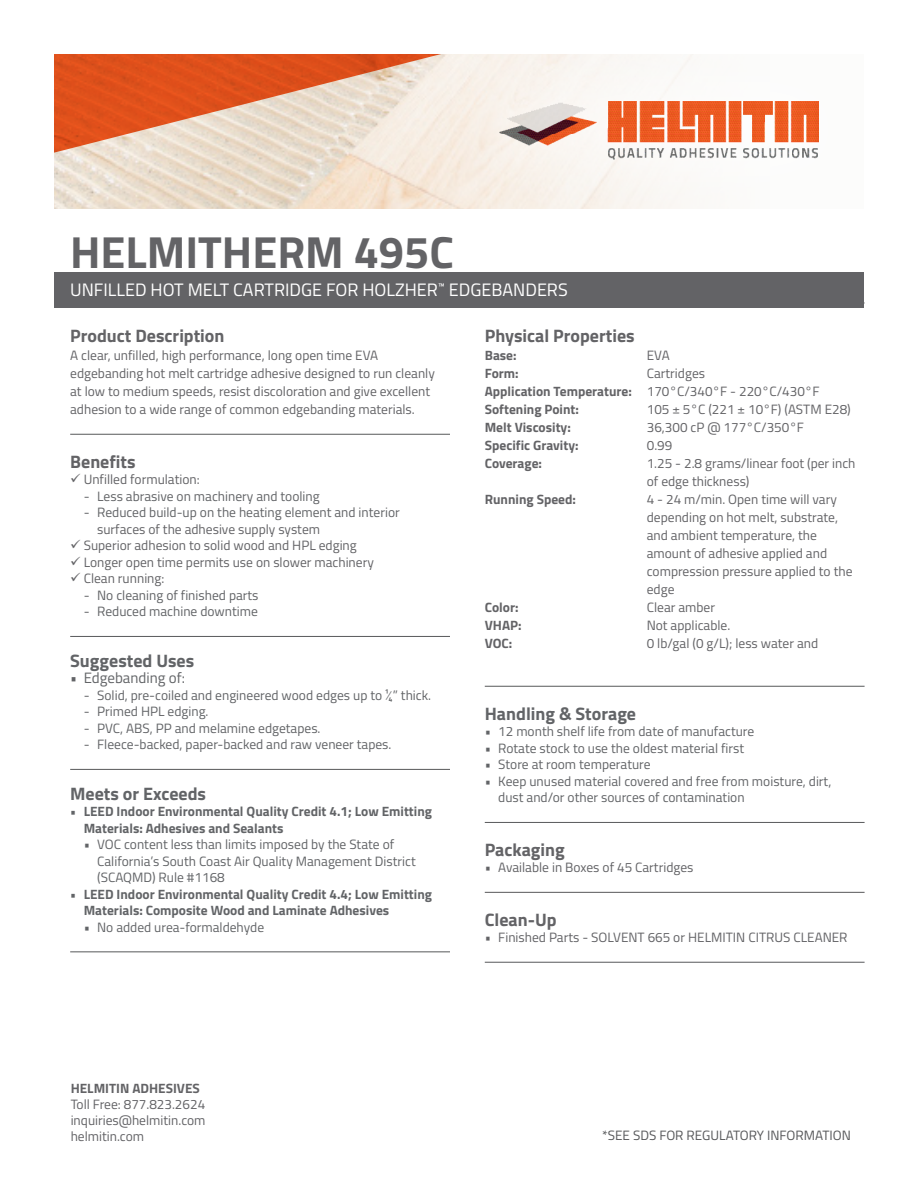
<style>
.page{position:relative;width:918px;height:1188px;background:#fff}
.page>*{position:absolute;margin:0;border:0;box-sizing:border-box;transform-origin:0 0}
.t1{font:700 45px "Cairo";color:#636366}
.t2{font:700 18px "Cairo";color:#636366}
.t3{font:18px "Cairo";color:#fff}
.t4{font:700 18px "Cairo";color:#626467}
.t5{font:15px "Cairo";color:#626467}
.t6{font:13.5px/18px "Cairo";color:#636366}
.t7{font:13.5px/16.5px "Cairo";color:#626467}
.t8{font:700 13.5px/16.5px "Cairo";color:#626467}
.t9{font:700 13.5px "Cairo";color:#636366}
.t10{font:13.5px "Cairo";color:#57585a}
.s1{color:#636366}
.s2{font-weight:400}
</style>
<div class="page">
<img style="left:54px;top:153px;width:379px;height:55px">
<svg style="left:54px;top:54px;width:379px;height:99px;background:#e59775"></svg>
<div style="left:433px;top:28px;width:457px;height:202px;background:#fff;opacity:.75"></div>
<img style="left:500px;top:102px;width:318px;height:57px">
<hr style="left:70px;top:434px;width:380px;height:1px;background:#57585a">
<hr style="left:70px;top:636px;width:380px;height:1px;background:#57585a">
<hr style="left:70px;top:769px;width:380px;height:1px;background:#57585a">
<hr style="left:70px;top:952px;width:380px;height:1px;background:#57585a">
<hr style="left:485px;top:686px;width:380px;height:1px;background:#57585a">
<hr style="left:485px;top:822px;width:380px;height:1px;background:#57585a">
<hr style="left:485px;top:892px;width:380px;height:1px;background:#57585a">
<hr style="left:485px;top:962px;width:380px;height:1px;background:#57585a">
<hr style="left:485px;top:303px;width:380px;height:1px;background:#57585a">
<div style="left:54px;top:272px;width:810px;height:36px;background:#636366"></div>
<p class="t1" style="left:70px;top:216px;width:385px">HELMITHERM 495C</p>
<p class="t3" style="left:70px;top:276px;width:499px">UNFILLED HOT MELT CARTRIDGE FOR HOLZHER<sup>™</sup> EDGEBANDERS</p>
<p class="t2" style="left:70px;top:321px;width:156px">Product Description</p>
<p class="t6" style="left:70px;top:346px;width:366px">A clear, unfilled, high performance, long open time EVA edgebanding hot melt cartridge adhesive designed to run cleanly at low to medium speeds, resist discoloration and give excellent adhesion to a wide range of common edgebanding materials.</p>
<p class="t2" style="left:70px;top:447px;width:67px">Benefits</p>
<p class="t6" style="left:84px;top:471px;width:118px">Unfilled formulation:</p>
<p class="t7" style="left:84px;top:488px;width:238px">- Less abrasive on machinery and tooling</p>
<p class="t7" style="left:97px;top:504px;width:304px;text-indent:-14px">- Reduced build-up on the heating element and interior <span class="s1">surfaces of the adhesive supply system</span></p>
<p class="t6" style="left:84px;top:537px;width:275px">Superior adhesion to solid wood and HPL edging</p>
<p class="t6" style="left:84px;top:553px;width:292px">Longer open time permits use on slower machinery</p>
<p class="t6" style="left:84px;top:570px;width:82px">Clean running:</p>
<p class="t7" style="left:84px;top:587px;width:176px">- No cleaning of finished parts</p>
<p class="t7" style="left:84px;top:603px;width:176px">- Reduced machine downtime</p>
<p class="t4" style="left:70px;top:646px;width:126px">Suggested Uses</p>
<p class="t5" style="left:70px;top:667px;width:116px">• Edgebanding of:</p>
<p class="t7" style="left:84px;top:687px;width:349px">- Solid, pre-coiled and engineered wood edges up to ¼” thick.</p>
<p class="t7" style="left:84px;top:703px;width:126px">- Primed HPL edging.</p>
<p class="t7" style="left:84px;top:720px;width:238px">- PVC, ABS, PP and melamine edgetapes.</p>
<p class="t7" style="left:84px;top:736px;width:309px">- Fleece-backed, paper-backed and raw veneer tapes.</p>
<p class="t4" style="left:70px;top:779px;width:137px">Meets or Exceeds</p>
<p class="t8" style="left:84px;top:803px;width:350px;text-indent:-14px">• LEED Indoor Environmental Quality Credit 4.1; Low Emitting<br>Materials: Adhesives and Sealants</p>
<p class="t7" style="left:97px;top:836px;width:320px;text-indent:-14px">• VOC content less than limits imposed by the State of<br>California’s South Coast Air Quality Management District (SCAQMD) Rule #1168</p>
<p class="t8" style="left:84px;top:886px;width:350px;text-indent:-14px">• LEED Indoor Environmental Quality Credit 4.4; Low Emitting<br>Materials: Composite Wood and Laminate Adhesives</p>
<p class="t7" style="left:84px;top:919px;width:182px">• No added urea-formaldehyde</p>
<p class="t2" style="left:485px;top:321px;width:151px">Physical Properties</p>
<p class="t9" style="left:485px;top:344px;width:33px">Base:</p>
<p class="t6" style="left:647px;top:346px;width:24px">EVA</p>
<p class="t9" style="left:485px;top:362px;width:35px">Form:</p>
<p class="t6" style="left:647px;top:364px;width:60px">Cartridges</p>
<p class="t9" style="left:485px;top:380px;width:336px">Application Temperature: <span class="s2">170°C/340°F - 220°C/430°F</span></p>
<p class="t9" style="left:485px;top:398px;width:96px">Softening Point:</p>
<p class="t6" style="left:647px;top:400px;width:206px">105 ± 5°C (221 ± 10°F) (ASTM E28)</p>
<p class="t9" style="left:485px;top:416px;width:88px">Melt Viscosity:</p>
<p class="t6" style="left:647px;top:418px;width:159px">36,300 cP @ 177°C/350°F</p>
<p class="t9" style="left:485px;top:434px;width:95px">Specific Gravity:</p>
<p class="t6" style="left:647px;top:436px;width:27px">0.99</p>
<p class="t9" style="left:485px;top:452px;width:59px">Coverage:</p>
<p class="t6" style="left:647px;top:454px;width:210px">1.25 - 2.8 grams/linear foot (per inch of edge thickness)</p>
<p class="t9" style="left:485px;top:488px;width:93px">Running Speed:</p>
<p class="t6" style="left:647px;top:490px;width:207px">4 - 24 m/min. Open time will vary depending on hot melt, substrate, and ambient temperature, the amount of adhesive applied and compression pressure applied to the edge</p>
<p class="t9" style="left:485px;top:596px;width:35px">Color:</p>
<p class="t6" style="left:647px;top:598px;width:70px">Clear amber</p>
<p class="t9" style="left:485px;top:614px;width:38px">VHAP:</p>
<p class="t6" style="left:647px;top:616px;width:85px">Not applicable.</p>
<p class="t9" style="left:485px;top:632px;width:29px">VOC:</p>
<p class="t6" style="left:647px;top:634px;width:173px">0 lb/gal (0 g/L); less water and</p>
<p class="t4" style="left:485px;top:699px;width:153px">Handling &amp; Storage</p>
<p class="t7" style="left:485px;top:723px;width:271px">• 12 month shelf life from date of manufacture</p>
<p class="t7" style="left:485px;top:740px;width:261px">• Rotate stock to use the oldest material first</p>
<p class="t7" style="left:485px;top:756px;width:167px">• Store at room temperature</p>
<p class="t7" style="left:498px;top:773px;width:335px;text-indent:-14px">• Keep unused material covered and free from moisture, dirt, dust and/or other sources of contamination</p>
<p class="t2" style="left:485px;top:835px;width:82px">Packaging</p>
<p class="t6" style="left:485px;top:858px;width:210px">• Available in Boxes of 45 Cartridges</p>
<p class="t2" style="left:485px;top:905px;width:73px">Clean-Up</p>
<p class="t6" style="left:485px;top:928px;width:364px">• Finished Parts - SOLVENT 665 or HELMITIN CITRUS CLEANER</p>
<p class="t9" style="left:71px;top:1077px;width:131px">HELMITIN ADHESIVES</p>
<p class="t6" style="left:71px;top:1096px;width:136px;line-height:16.2px;text-align:justify">Toll Free: 877.823.2624 inquiries@helmitin.com helmitin.com</p>
<p class="t10" style="left:602px;top:1126px;width:250px">*SEE SDS FOR REGULATORY INFORMATION</p>
</div>
